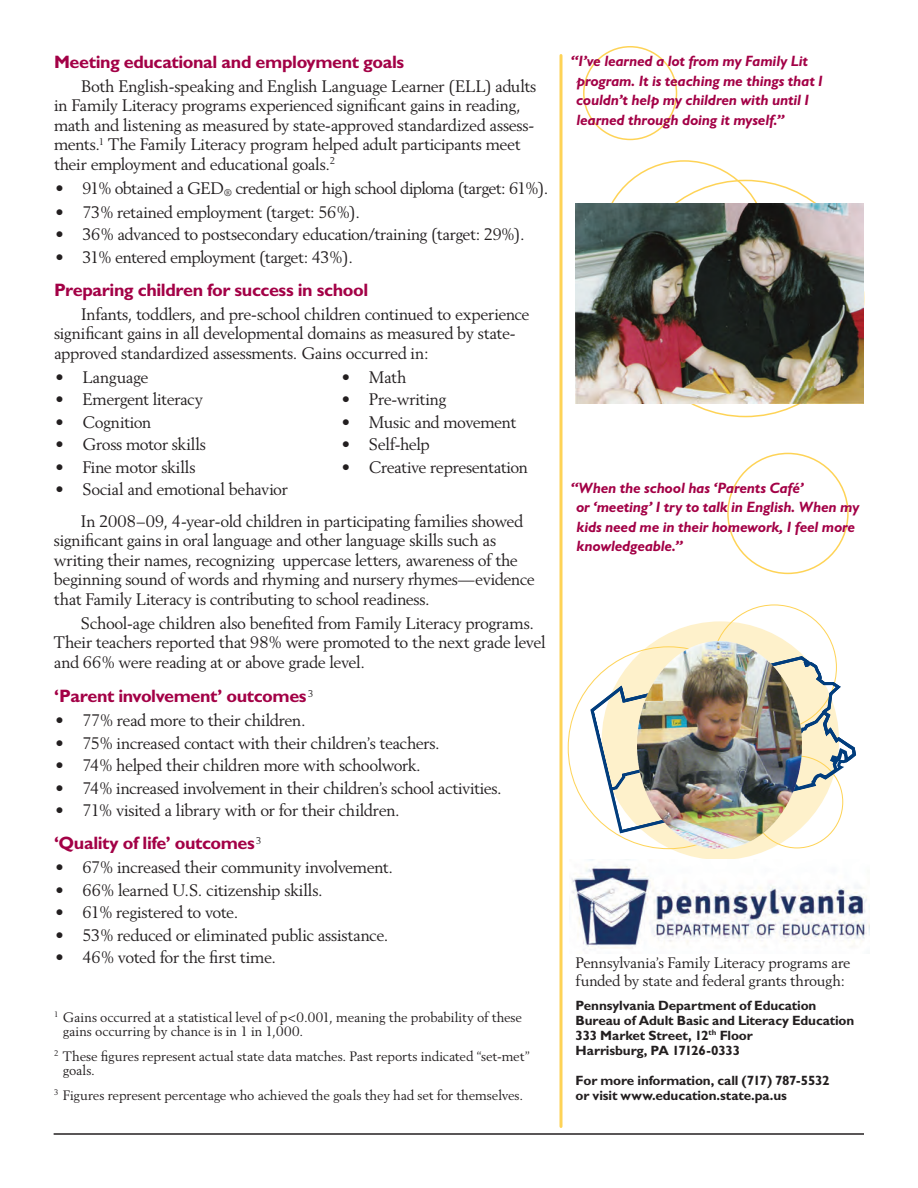
<style>
.page{position:relative;width:918px;height:1188px;background:#fff}
.page>*{position:absolute;margin:0;border:0;box-sizing:border-box;transform-origin:0 0}
.t1{font:700 18px "Gill Sans";letter-spacing:-.025em;color:#a30146}
.t2{font:16.5px/19.5px "Berling";letter-spacing:-.02em;color:#231f20}
.t3{font:16.5px "Berling";letter-spacing:-.04em;color:#231f20}
.t4{font:italic 700 15px/19.5px "Gill Sans";letter-spacing:-.015em;color:#a30146}
.t5{font:15px/18px "Berling";letter-spacing:-.015em;color:#231f20}
.t6{font:13.5px/15px "Berling";letter-spacing:-.005em;color:#231f20}
.t7{font:700 13.5px/15px "Gill Sans";letter-spacing:-.01em;color:#231f20}
</style>
<div class="page">
<svg style="left:568px;top:605px;width:267px;height:245px"></svg>
<svg style="left:589px;top:655px;width:267px;height:179px"></svg>
<img style="left:638px;top:641px;width:164px;height:207px">
<img style="left:576px;top:204px;width:288px;height:199px">
<div style="left:583px;top:46px;width:94px;height:94px;border:2px solid #fed356;border-radius:50%"></div>
<hr style="left:54px;top:1133px;width:810px;height:2px;background:#231f20">
<hr style="left:560px;top:56px;width:2px;height:1071px;background:#fed356">
<div style="left:727px;top:453px;width:122px;height:121px;border:2px solid #fed356;border-radius:50%"></div>
<img style="left:569px;top:859px;width:301px;height:91px">
<p class="t1" style="left:54px;top:51px;width:352px">Meeting educational and employment goals</p>
<p class="t2" style="left:54px;top:76px;width:484px;text-indent:27px">Both English-speaking and English Language Learner (ELL) adults in Family Literacy programs experienced significant gains in reading, math and listening as measured by state-approved standardized assess&shy;ments.<sup>1</sup> The Family Literacy program helped adult participants meet their employment and educational goals.<sup>2</sup></p>
<p class="t3" style="left:56px;top:178px;width:495px">• 91% obtained a GED<sub>®</sub> credential or high school diploma (target: 61%).</p>
<p class="t2" style="left:55px;top:202px;width:306px">• 73% retained employment (target: 56%).</p>
<p class="t2" style="left:55px;top:224px;width:471px">• 36% advanced to postsecondary education/training (target: 29%).</p>
<p class="t2" style="left:55px;top:247px;width:299px">• 31% entered employment (target: 43%).</p>
<p class="t1" style="left:54px;top:279px;width:316px">Preparing children for success in school</p>
<p class="t2" style="left:54px;top:304px;width:477px;text-indent:27px">Infants, toddlers, and pre-school children continued to experience significant gains in all developmental domains as measured by state&shy;approved standardized assessments. Gains occurred in:</p>
<p class="t2" style="left:56px;top:367px;width:94px">• Language</p>
<p class="t2" style="left:342px;top:367px;width:66px">• Math</p>
<p class="t2" style="left:55px;top:389px;width:149px">• Emergent literacy</p>
<p class="t2" style="left:342px;top:389px;width:106px">• Pre-writing</p>
<p class="t2" style="left:55px;top:412px;width:97px">• Cognition</p>
<p class="t2" style="left:342px;top:412px;width:176px">• Music and movement</p>
<p class="t2" style="left:55px;top:434px;width:152px">• Gross motor skills</p>
<p class="t2" style="left:342px;top:434px;width:90px">• Self-help</p>
<p class="t2" style="left:55px;top:457px;width:142px">• Fine motor skills</p>
<p class="t2" style="left:342px;top:457px;width:188px">• Creative representation</p>
<p class="t2" style="left:81px;top:473px;width:444px;line-height:31.5px;text-indent:-25px">• Social and emotional behavior<br>In 2008–09, 4-year-old children in participating families showed</p>
<p class="t2" style="left:54px;top:530px;width:482px">significant gains in oral language and other language skills such as writing their names, recognizing uppercase letters, awareness of the beginning sound of words and rhyming and nursery rhymes—evidence that Family Literacy is contributing to school readiness.</p>
<p class="t2" style="left:54px;top:613px;width:493px;text-indent:27px">School-age children also benefited from Family Literacy programs.<br>Their teachers reported that 98% were promoted to the next grade level and 66% were reading at or above grade level.</p>
<p class="t1" style="left:54px;top:685px;width:261px">‘Parent involvement’ outcomes <sup>3</sup></p>
<p class="t2" style="left:56px;top:710px;width:252px">• 77% read more to their children.</p>
<p class="t2" style="left:56px;top:733px;width:386px">• 75% increased contact with their children’s teachers.</p>
<p class="t2" style="left:56px;top:755px;width:367px">• 74% helped their children more with schoolwork.</p>
<p class="t2" style="left:56px;top:778px;width:448px">• 74% increased involvement in their children’s school activities.</p>
<p class="t2" style="left:56px;top:800px;width:346px">• 71% visited a library with or for their children.</p>
<p class="t1" style="left:54px;top:832px;width:209px">‘Quality of life’ outcomes <sup>3</sup></p>
<p class="t2" style="left:56px;top:857px;width:339px">• 67% increased their community involvement.</p>
<p class="t2" style="left:56px;top:880px;width:269px">• 66% learned U.S. citizenship skills.</p>
<p class="t2" style="left:56px;top:902px;width:184px">• 61% registered to vote.</p>
<p class="t2" style="left:56px;top:925px;width:334px">• 53% reduced or eliminated public assistance.</p>
<p class="t2" style="left:56px;top:947px;width:222px">• 46% voted for the first time.</p>
<p class="t6" style="left:63px;top:1009px;width:460px;text-indent:-9px"><sup>1</sup> Gains occurred at a statistical level of p&lt;0.001, meaning the probability of these gains occurring by chance is in 1 in 1,000.</p>
<p class="t6" style="left:63px;top:1048px;width:468px;text-indent:-9px"><sup>2</sup> These figures represent actual state data matches. Past reports indicated “set-met” goals.</p>
<p class="t6" style="left:54px;top:1087px;width:471px"><sup>3</sup> Figures represent percentage who achieved the goals they had set for themselves.</p>
<p class="t4" style="left:576px;top:51px;width:248px;text-indent:-5px">“I’ve learned a lot from my Family Lit program. It is teaching me things that I couldn’t help my children with until I learned through doing it myself.”</p>
<p class="t4" style="left:576px;top:478px;width:285px;text-indent:-5px">“When the school has ‘Parents Café’<br>or ‘meeting’ I try to talk in English. When my kids need me in their homework, I feel more knowledgeable.”</p>
<p class="t5" style="left:576px;top:953px;width:276px">Pennsylvania’s Family Literacy programs are funded by state and federal grants through:</p>
<p class="t7" style="left:576px;top:998px;width:280px">Pennsylvania Department of Education Bureau of Adult Basic and Literacy Education 333 Market Street, 12<sup>th</sup> Floor<br>Harrisburg, PA 17126-0333</p>
<p class="t7" style="left:576px;top:1073px;width:255px">For more information, call (717) 787-5532 or visit www.education.state.pa.us</p>
</div>
